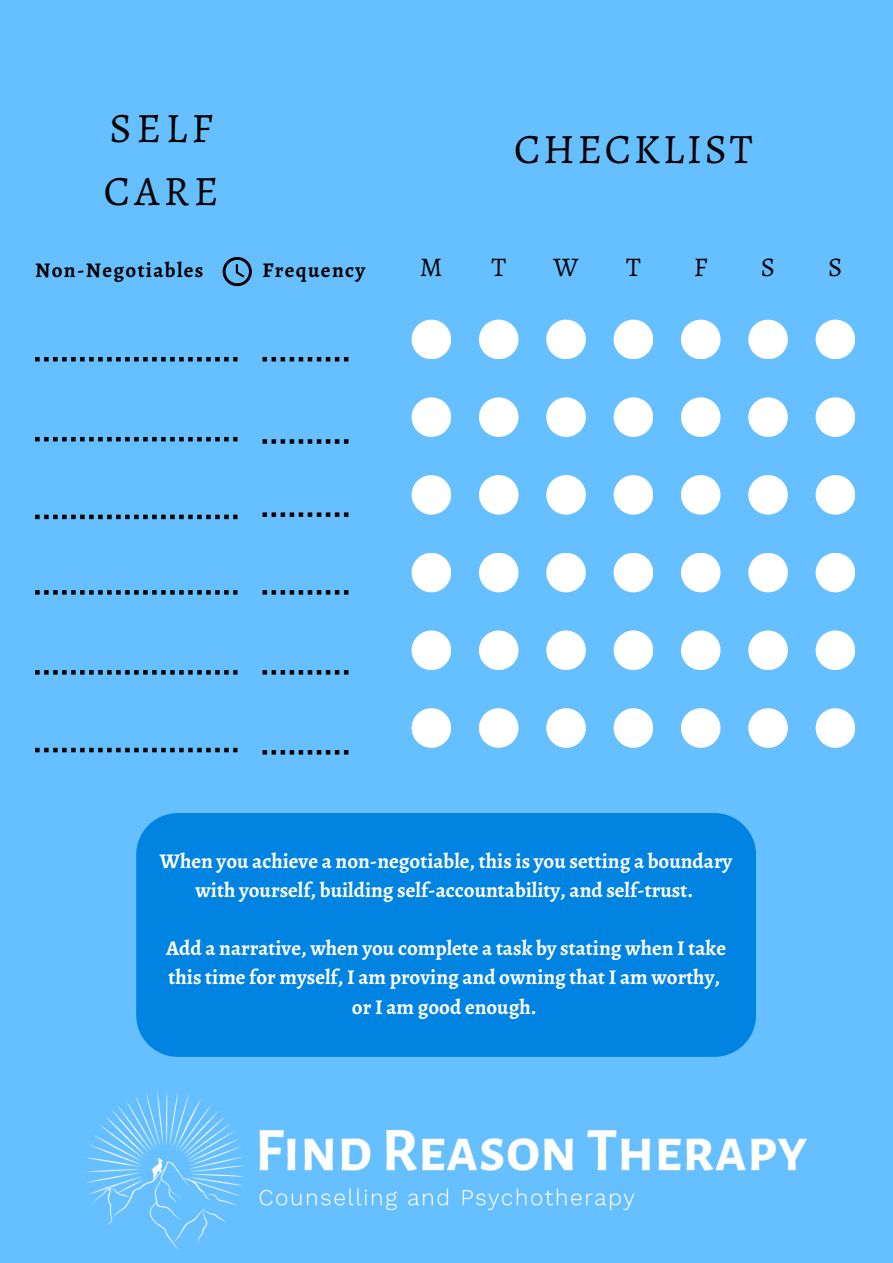
<style>
.page{position:relative;width:893px;height:1263px;background:#fff}
.page>*{position:absolute;margin:0;border:0;box-sizing:border-box;transform-origin:0 0}
.t1{font:42px "Alegreya";letter-spacing:.065em;color:#000}
.t2{font:42px/63px "Alegreya";letter-spacing:.105em;color:#000}
.t3{font:27px "Alegreya";color:#000}
.t4{font:700 21px/29.2px "Alegreya";color:#fff;text-align:center}
.t5{font:700 21px "Alegreya";letter-spacing:.065em;color:#000}
</style>
<div class="page">
<div style="left:0;top:0;width:892px;height:1262px;background:#66bfff"></div>
<div style="left:412px;top:320px;width:39px;height:39px;background:#fff;border-radius:20px"></div>
<div style="left:479px;top:320px;width:39px;height:39px;background:#fff;border-radius:20px"></div>
<div style="left:546px;top:320px;width:40px;height:39px;background:#fff;border-radius:20px"></div>
<div style="left:614px;top:320px;width:39px;height:39px;background:#fff;border-radius:20px"></div>
<div style="left:681px;top:320px;width:39px;height:39px;background:#fff;border-radius:20px"></div>
<div style="left:748px;top:320px;width:40px;height:39px;background:#fff;border-radius:20px"></div>
<div style="left:816px;top:320px;width:39px;height:39px;background:#fff;border-radius:20px"></div>
<div style="left:412px;top:397px;width:39px;height:40px;background:#fff;border-radius:20px"></div>
<div style="left:479px;top:397px;width:39px;height:40px;background:#fff;border-radius:20px"></div>
<div style="left:546px;top:397px;width:40px;height:40px;background:#fff;border-radius:20px"></div>
<div style="left:614px;top:397px;width:39px;height:40px;background:#fff;border-radius:20px"></div>
<div style="left:681px;top:397px;width:39px;height:40px;background:#fff;border-radius:20px"></div>
<div style="left:748px;top:397px;width:40px;height:40px;background:#fff;border-radius:20px"></div>
<div style="left:816px;top:397px;width:39px;height:40px;background:#fff;border-radius:20px"></div>
<div style="left:412px;top:475px;width:39px;height:40px;background:#fff;border-radius:20px"></div>
<div style="left:479px;top:475px;width:39px;height:40px;background:#fff;border-radius:20px"></div>
<div style="left:546px;top:475px;width:40px;height:40px;background:#fff;border-radius:20px"></div>
<div style="left:614px;top:475px;width:39px;height:40px;background:#fff;border-radius:20px"></div>
<div style="left:681px;top:475px;width:39px;height:40px;background:#fff;border-radius:20px"></div>
<div style="left:748px;top:475px;width:40px;height:40px;background:#fff;border-radius:20px"></div>
<div style="left:816px;top:475px;width:39px;height:40px;background:#fff;border-radius:20px"></div>
<div style="left:412px;top:553px;width:39px;height:39px;background:#fff;border-radius:20px"></div>
<div style="left:479px;top:553px;width:39px;height:39px;background:#fff;border-radius:20px"></div>
<div style="left:546px;top:553px;width:40px;height:39px;background:#fff;border-radius:20px"></div>
<div style="left:614px;top:553px;width:39px;height:39px;background:#fff;border-radius:20px"></div>
<div style="left:681px;top:553px;width:39px;height:39px;background:#fff;border-radius:20px"></div>
<div style="left:748px;top:553px;width:40px;height:39px;background:#fff;border-radius:20px"></div>
<div style="left:816px;top:553px;width:39px;height:39px;background:#fff;border-radius:20px"></div>
<div style="left:412px;top:630px;width:39px;height:40px;background:#fff;border-radius:20px"></div>
<div style="left:479px;top:630px;width:39px;height:40px;background:#fff;border-radius:20px"></div>
<div style="left:546px;top:630px;width:40px;height:40px;background:#fff;border-radius:20px"></div>
<div style="left:614px;top:630px;width:39px;height:40px;background:#fff;border-radius:20px"></div>
<div style="left:681px;top:630px;width:39px;height:40px;background:#fff;border-radius:20px"></div>
<div style="left:748px;top:630px;width:40px;height:40px;background:#fff;border-radius:20px"></div>
<div style="left:816px;top:630px;width:39px;height:40px;background:#fff;border-radius:20px"></div>
<div style="left:412px;top:708px;width:39px;height:40px;background:#fff;border-radius:20px"></div>
<div style="left:479px;top:708px;width:39px;height:40px;background:#fff;border-radius:20px"></div>
<div style="left:546px;top:708px;width:40px;height:40px;background:#fff;border-radius:20px"></div>
<div style="left:614px;top:708px;width:39px;height:40px;background:#fff;border-radius:20px"></div>
<div style="left:681px;top:708px;width:39px;height:40px;background:#fff;border-radius:20px"></div>
<div style="left:748px;top:708px;width:40px;height:40px;background:#fff;border-radius:20px"></div>
<div style="left:816px;top:708px;width:39px;height:40px;background:#fff;border-radius:20px"></div>
<img style="left:86px;top:1091px;width:720px;height:158px">
<svg style="left:223px;top:257px;width:29px;height:29px"></svg>
<svg style="left:35px;top:357px;width:202px;height:4px"></svg>
<svg style="left:35px;top:437px;width:202px;height:4px"></svg>
<svg style="left:35px;top:590px;width:202px;height:5px"></svg>
<svg style="left:35px;top:515px;width:202px;height:4px"></svg>
<svg style="left:35px;top:670px;width:202px;height:5px"></svg>
<svg style="left:35px;top:748px;width:202px;height:4px"></svg>
<svg style="left:262px;top:357px;width:86px;height:4px"></svg>
<svg style="left:262px;top:439px;width:86px;height:5px"></svg>
<svg style="left:262px;top:512px;width:86px;height:5px"></svg>
<svg style="left:262px;top:590px;width:86px;height:5px"></svg>
<svg style="left:262px;top:670px;width:86px;height:5px"></svg>
<svg style="left:262px;top:750px;width:86px;height:4px"></svg>
<div style="left:136px;top:813px;width:620px;height:244px;background:#0083e1"></div>
<h1 class="t2" style="left:104px;top:97px;width:116px">SELF<br>CARE</h1>
<h1 class="t1" style="left:514px;top:123px;width:240px">CHECKLIST</h1>
<p class="t5" style="left:35px;top:256px;width:170px">Non-Negotiables</p>
<p class="t3" style="left:420px;top:250px;width:24px">M</p>
<p class="t3" style="left:491px;top:250px;width:16px">T</p>
<p class="t3" style="left:553px;top:250px;width:27px">W</p>
<p class="t3" style="left:626px;top:250px;width:16px">T</p>
<p class="t3" style="left:694px;top:250px;width:15px">F</p>
<p class="t3" style="left:761px;top:250px;width:16px">S</p>
<p class="t3" style="left:828px;top:250px;width:16px">S</p>
<p class="t5" style="left:262px;top:256px;width:104px">Frequency</p>
<p class="t4" style="left:160px;top:845px;width:574px">When you achieve a non-negotiable, this is you setting a boundary with yourself, building self-accountability, and self-trust.</p>
<p class="t4" style="left:166px;top:933px;width:561px">Add a narrative, when you complete a task by stating when I take this time for myself, I am proving and owning that I am worthy, or I am good enough.</p>
</div>
